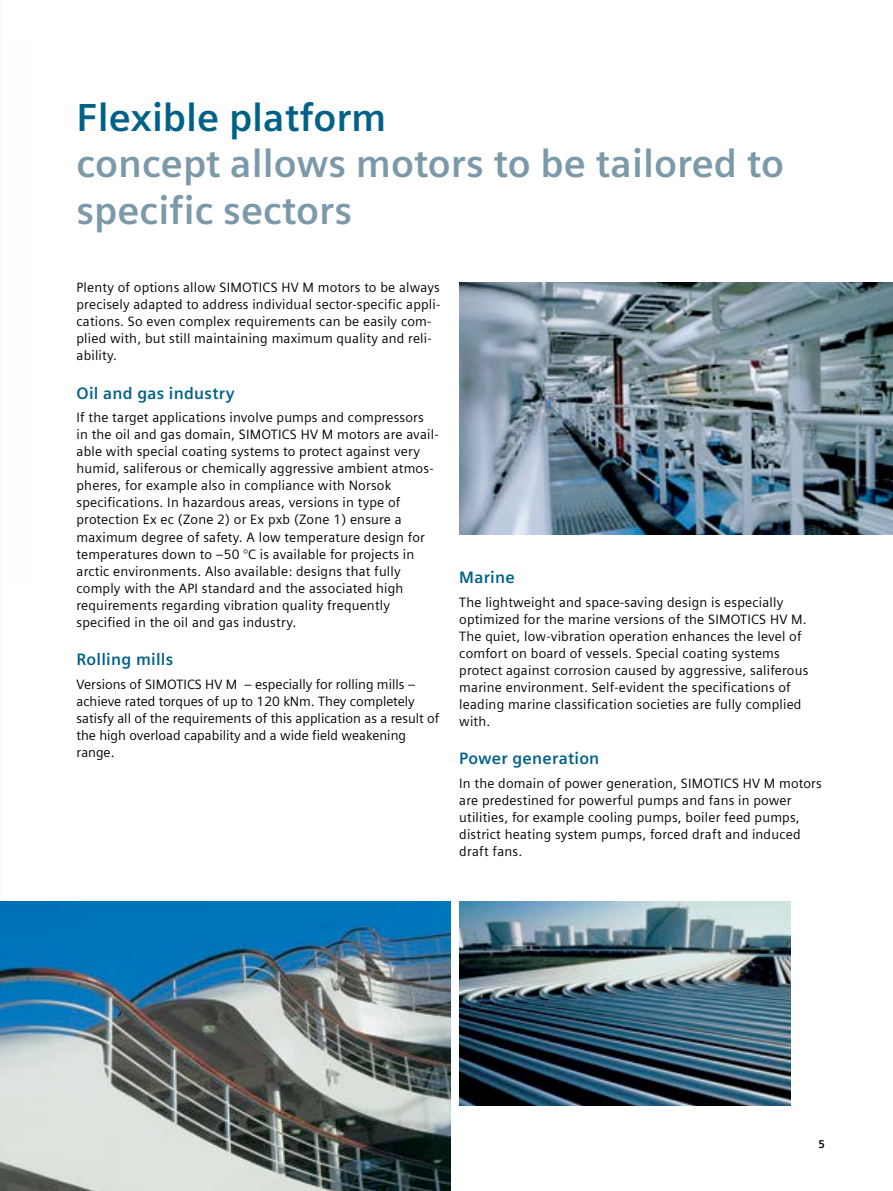
<style>
.page{position:relative;width:893px;height:1191px;background:#fff}
.page>*{position:absolute;margin:0;border:0;box-sizing:border-box;transform-origin:0 0}
.t1{font:700 39px/46.8px "Siemens Sans Global";color:#7b99a9}
.t2{font:700 39px "Siemens Sans Global";color:#006188}
.t3{font:700 16.5px "Siemens Sans Global";letter-spacing:.015em;color:#006188}
.t4{font:13.5px/17px "Siemens Sans Global";letter-spacing:.015em;color:#000}
.t5{font:700 11.25px "Siemens Sans Global";color:#000}
</style>
<div class="page">
<img style="left:0;top:901px;width:451px;height:290px">
<img style="left:459px;top:901px;width:332px;height:205px">
<img style="left:459px;top:282px;width:434px;height:253px">
<h1 class="t2" style="left:77px;top:94px;width:311px">Flexible platform</h1>
<h1 class="t1" style="left:77px;top:140px;width:709px">concept allows motors to be tailored to specific sectors</h1>
<p class="t4" style="left:77px;top:280px;width:365px">Plenty of options allow SIMOTICS HV M motors to be always precisely adapted to address individual sector-specific appli&shy;cations. So even complex requirements can be easily com&shy;plied with, but still maintaining maximum quality and reli&shy;ability.</p>
<p class="t3" style="left:77px;top:383px;width:160px">Oil and gas industry</p>
<p class="t4" style="left:77px;top:410px;width:363px">If the target applications involve pumps and compressors in the oil and gas domain, SIMOTICS HV M motors are avail&shy;able with special coating systems to protect against very humid, saliferous or chemically aggressive ambient atmos&shy;pheres, for example also in compliance with Norsok specifications. In hazardous areas, versions in type of protection Ex ec (Zone 2) or Ex pxb (Zone 1) ensure a maximum degree of safety. A low temperature design for temperatures down to –50 °C is available for projects in arctic environments. Also available: designs that fully comply with the API standard and the associated high requirements regarding vibration quality frequently specified in the oil and gas industry.</p>
<p class="t3" style="left:77px;top:649px;width:98px">Rolling mills</p>
<p class="t4" style="left:77px;top:676px;width:364px">Versions of SIMOTICS HV M – especially for rolling mills – achieve rated torques of up to 120 kNm. They completely satisfy all of the requirements of this application as a result of the high overload capability and a wide field weakening range.</p>
<p class="t3" style="left:459px;top:568px;width:57px">Marine</p>
<p class="t4" style="left:459px;top:594px;width:351px">The lightweight and space-saving design is especially optimized for the marine versions of the SIMOTICS HV M.<br>The quiet, low-vibration operation enhances the level of comfort on board of vessels. Special coating systems protect against corrosion caused by aggressive, saliferous marine environment. Self-evident the specifications of leading marine classification societies are fully complied with.</p>
<p class="t3" style="left:459px;top:749px;width:142px">Power generation</p>
<p class="t4" style="left:459px;top:775px;width:364px">In the domain of power generation, SIMOTICS HV M motors are predestined for powerful pumps and fans in power utilities, for example cooling pumps, boiler feed pumps, district heating system pumps, forced draft and induced draft fans.</p>
<p class="t5" style="left:818px;top:1137px;width:8px">5</p>
</div>
